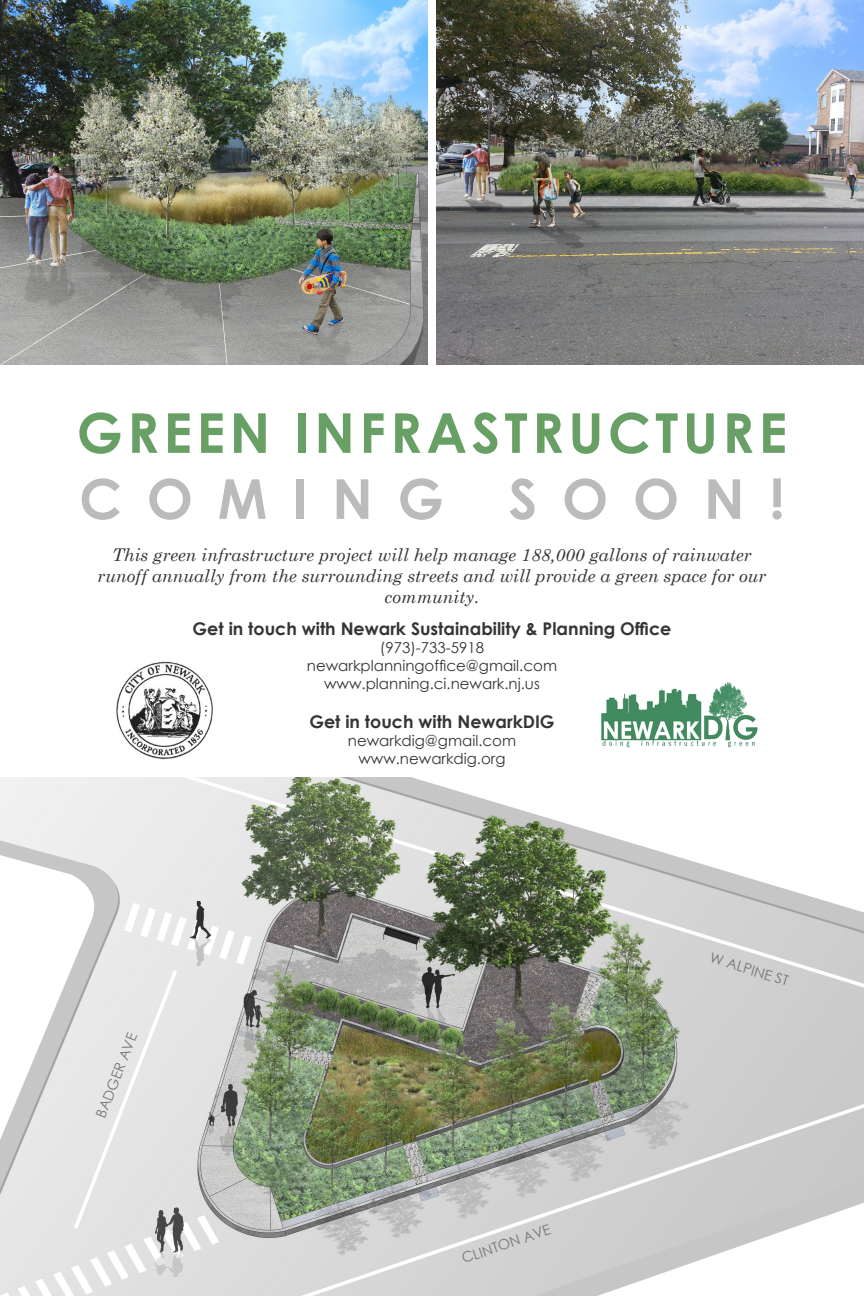
<style>
.page{position:relative;width:864px;height:1296px;background:#fff}
.page>*{position:absolute;margin:0;border:0;box-sizing:border-box;transform-origin:0 0}
.t1{font:700 55px "Century Gothic";letter-spacing:.08em;color:#679f64}
.t2{font:700 55px "Century Gothic";letter-spacing:.45em;color:#babbba}
.t3{font:italic 17.5px/21px "Century Schoolbook";color:#353534;text-align:center}
.t4{font:700 17.5px "Century Gothic";color:#353534}
.t5{font:15px "Century Gothic";color:#353534}
.t6{font:14.2px "Century Gothic";color:#757679}
</style>
<div class="page">
<img style="left:601px;top:682px;width:157px;height:66px">
<img style="left:0;top:778px;width:864px;height:518px">
<img style="left:0;top:0;width:427px;height:365px">
<img style="left:0;top:215px;width:54px;height:2px">
<img style="left:219px;top:279px;width:8px;height:86px">
<img style="left:0;top:271px;width:149px;height:94px">
<img style="left:0;top:249px;width:104px;height:19px">
<img style="left:437px;top:0;width:427px;height:365px">
<img style="left:116px;top:661px;width:97px;height:99px">
<p class="t1" style="left:77px;top:391px;width:712px">GREEN INFRASTRUCTURE</p>
<p class="t2" style="left:79px;top:457px;width:707px">COMING SOON!</p>
<p class="t3" style="left:98px;top:544px;width:670px">This green infrastructure project will help manage 188,000 gallons of rainwater runoff annually from the surrounding streets and will provide a green space for our community.</p>
<p class="t4" style="left:193px;top:615px;width:480px">Get in touch with Newark Sustainability &amp; Planning Office</p>
<p class="t5" style="left:380px;top:637px;width:106px">(973)-733-5918</p>
<p class="t5" style="left:307px;top:655px;width:252px">newarkplanningoffice@gmail.com</p>
<p class="t5" style="left:324px;top:673px;width:217px">www.planning.ci.newark.nj.us</p>
<p class="t4" style="left:309px;top:709px;width:247px">Get in touch with NewarkDIG</p>
<p class="t5" style="left:348px;top:730px;width:170px">newarkdig@gmail.com</p>
<p class="t5" style="left:358px;top:748px;width:149px">www.newarkdig.org</p>
<p class="t6" style="left:91px;top:1114px;width:91px;rotate:-69deg">BADGER AVE</p>
<p class="t6" style="left:459px;top:1249px;width:94px;rotate:-19deg">CLINTON AVE</p>
<p class="t6" style="left:713px;top:948px;width:83px;rotate:17deg">W ALPINE ST</p>
</div>
